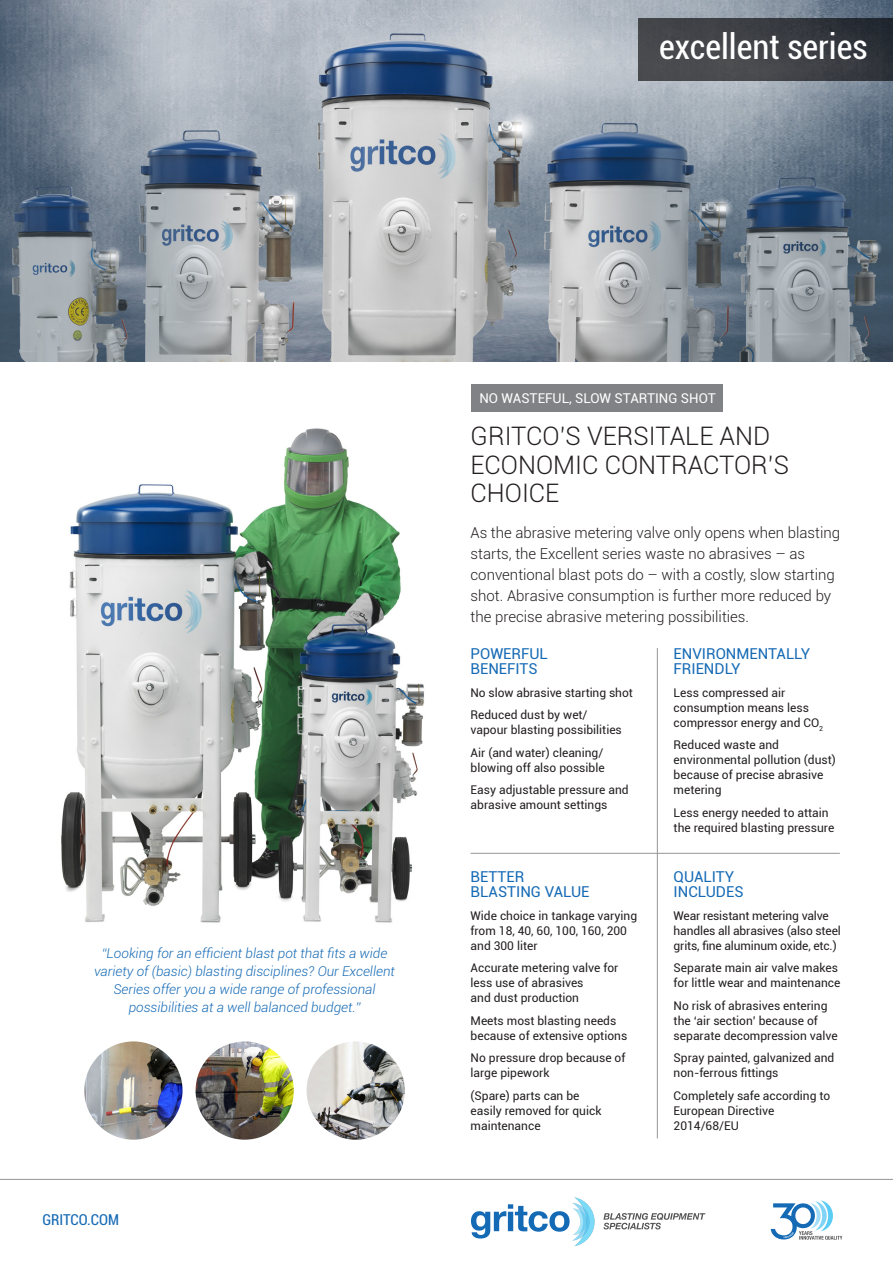
<style>
.page{position:relative;width:893px;height:1263px;background:#fff}
.page>*{position:absolute;margin:0;border:0;box-sizing:border-box;transform-origin:0 0}
.t1{font:condensed 34.5px "Roboto";color:#fff}
.t2{font:300 25.5px/28.5px "Roboto";color:#231f20}
.t3{font:300 15px/21px "Roboto";color:#231f20}
.t4{font:15px/15px "Roboto";color:#156ab5}
.t5{font:condensed 15px "Roboto";color:#156ab5}
.t6{font:italic 300 13.5px/18px "Roboto";color:#156ab5;text-align:center}
.t7{font:13.5px "Roboto";color:#fff}
.t8{font:12px/15px "Roboto";color:#231f20}
</style>
<div class="page">
<img style="left:0;top:0;width:893px;height:361px">
<div style="left:638px;top:18px;width:255px;height:63px;background:linear-gradient(to right,#4e4e51,#2d3138)"></div>
<hr style="left:657px;top:648px;width:1px;height:490px;background:#939598">
<hr style="left:471px;top:853px;width:369px;height:1px;background:#939598">
<div style="left:471px;top:384px;width:251px;height:28px;background:#808285"></div>
<img style="left:61px;top:428px;width:364px;height:495px">
<img style="left:307px;top:1041px;width:98px;height:99px;border-radius:49px">
<img style="left:196px;top:1041px;width:98px;height:99px;border-radius:49px">
<img style="left:84px;top:1041px;width:99px;height:99px;border-radius:49px">
<hr style="left:0;top:1179px;width:893px;height:1px;background:#939598">
<svg style="left:471px;top:1197px;width:123px;height:49px"></svg>
<svg style="left:603px;top:1213px;width:102px;height:16px"></svg>
<svg style="left:771px;top:1200px;width:71px;height:40px"></svg>
<h1 class="t1" style="left:659px;top:27px;width:210px">excellent series</h1>
<p class="t6" style="left:94px;top:944px;width:302px">“Looking for an efficient blast pot that fits a wide variety of (basic) blasting disciplines? Our Excellent Series offer you a wide range of professional possibilities at a well balanced budget.”</p>
<p class="t5" style="left:43px;top:1211px;width:78px">GRITCO.COM</p>
<p class="t7" style="left:479px;top:390px;width:238px">NO WASTEFUL, SLOW STARTING SHOT</p>
<h2 class="t2" style="left:471px;top:422px;width:320px">GRITCO’S VERSITALE AND<br>ECONOMIC CONTRACTOR’S<br>CHOICE</h2>
<p class="t3" style="left:471px;top:523px;width:371px">As the abrasive metering valve only opens when blasting starts, the Excellent series waste no abrasives – as conventional blast pots do – with a costly, slow starting shot. Abrasive consumption is further more reduced by the precise abrasive metering possibilities.</p>
<p class="t4" style="left:471px;top:647px;width:79px">POWERFUL<br>BENEFITS</p>
<p class="t8" style="left:471px;top:681px;width:164px;line-height:22.5px">No slow abrasive starting shot<br>Reduced dust by wet/</p>
<p class="t8" style="left:471px;top:719px;width:153px;line-height:22.5px">vapour blasting possibilities<br>Air (and water) cleaning/</p>
<p class="t8" style="left:471px;top:756px;width:160px;line-height:22.5px">blowing off also possible<br>Easy adjustable pressure and</p>
<p class="t8" style="left:471px;top:798px;width:138px">abrasive amount settings</p>
<p class="t4" style="left:471px;top:869px;width:120px">BETTER<br>BLASTING VALUE</p>
<p class="t8" style="left:471px;top:908px;width:168px">Wide choice in tankage varying from 18, 40, 60, 100, 160, 200 and 300 liter</p>
<p class="t8" style="left:471px;top:960px;width:149px">Accurate metering valve for less use of abrasives<br>and dust production</p>
<p class="t8" style="left:471px;top:1013px;width:158px">Meets most blasting needs because of extensive options</p>
<p class="t8" style="left:471px;top:1050px;width:156px">No pressure drop because of large pipework</p>
<p class="t8" style="left:471px;top:1088px;width:132px">(Spare) parts can be easily removed for quick maintenance</p>
<p class="t4" style="left:674px;top:647px;width:138px">ENVIRONMENTALLY<br>FRIENDLY</p>
<p class="t8" style="left:674px;top:685px;width:151px">Less compressed air consumption means less compressor energy and CO<sub>2</sub></p>
<p class="t8" style="left:674px;top:738px;width:164px">Reduced waste and environmental pollution (dust) because of precise abrasive metering</p>
<p class="t8" style="left:674px;top:805px;width:162px">Less energy needed to attain the required blasting pressure</p>
<p class="t4" style="left:674px;top:869px;width:71px">QUALITY<br>INCLUDES</p>
<p class="t8" style="left:674px;top:908px;width:169px">Wear resistant metering valve handles all abrasives (also steel grits, fine aluminum oxide, etc.)</p>
<p class="t8" style="left:674px;top:960px;width:168px">Separate main air valve makes for little wear and maintenance</p>
<p class="t8" style="left:674px;top:998px;width:165px">No risk of abrasives entering the ‘air section’ because of separate decompression valve</p>
<p class="t8" style="left:674px;top:1050px;width:162px">Spray painted, galvanized and non-ferrous fittings</p>
<p class="t8" style="left:674px;top:1088px;width:158px">Completely safe according to<br>European Directive<br>2014/68/EU</p>
</div>
